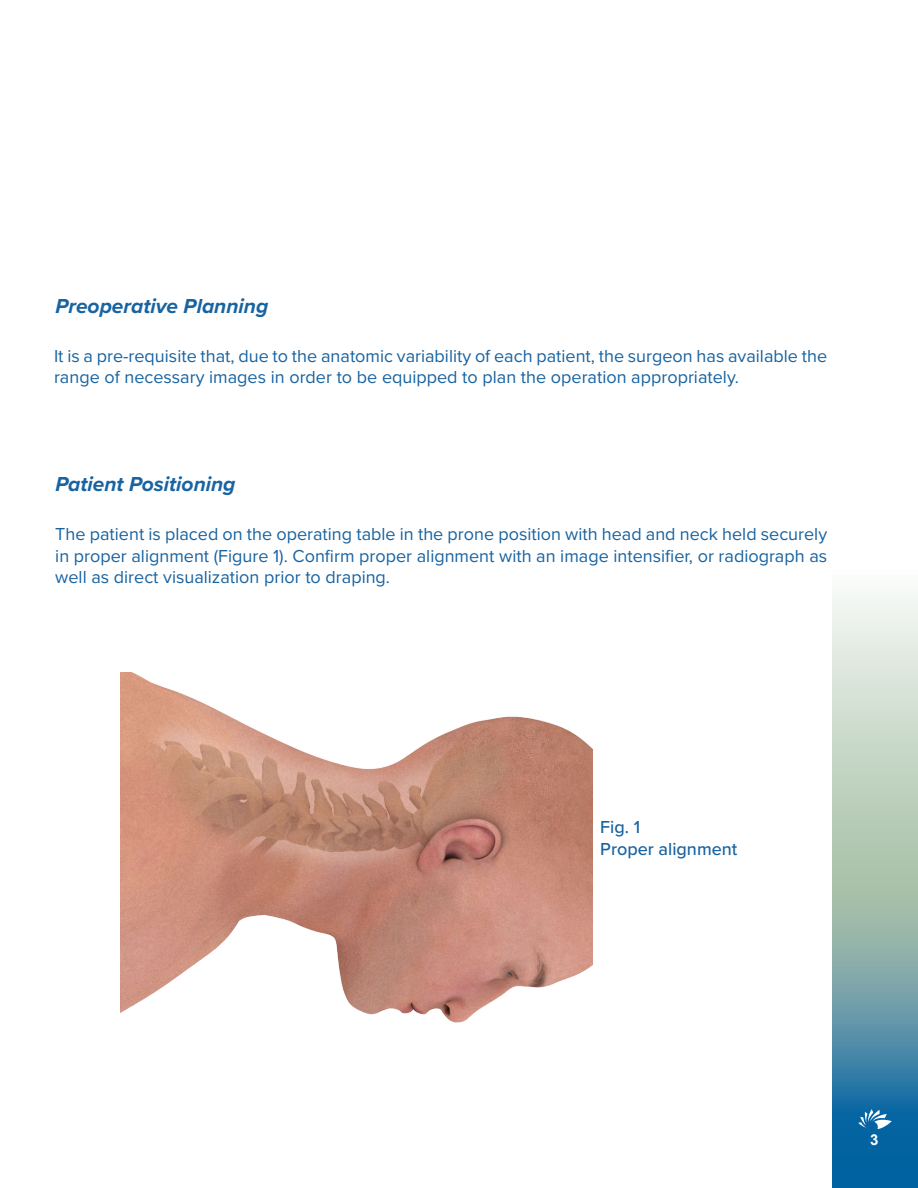
<style>
.page{position:relative;width:918px;height:1188px;background:#fff}
.page>*{position:absolute;margin:0;border:0;box-sizing:border-box;transform-origin:0 0}
.t1{font:italic 700 21px "Proxima Nova";color:#1863a1}
.t2{font:18px/21.6px "Proxima Nova";color:#1863a1}
.t3{font:500 18px/21.6px "Proxima Nova";color:#1863a1}
.t4{font:700 15px "Arial";color:#fff}
</style>
<div class="page">
<svg style="left:120px;top:597px;width:798px;height:591px"></svg>
<img style="left:120px;top:673px;width:472px;height:356px">
<p class="t1" style="left:55px;top:290px;width:215px">Preoperative Planning</p>
<p class="t2" style="left:54px;top:344px;width:775px">It is a pre-requisite that, due to the anatomic variability of each patient, the surgeon has available the range of necessary images in order to be equipped to plan the operation appropriately.</p>
<p class="t1" style="left:55px;top:469px;width:182px">Patient Positioning</p>
<p class="t2" style="left:55px;top:522px;width:773px;text-align:justify">The patient is placed on the operating table in the prone position with head and neck held securely in proper alignment (Figure 1). Confirm proper alignment with an image intensifier, or radiograph as well as direct visualization prior to draping.</p>
<p class="t3" style="left:600px;top:816px;width:139px">Fig. 1<br>Proper alignment</p>
<p class="t4" style="left:870px;top:1130px;width:10px">3</p>
</div>
